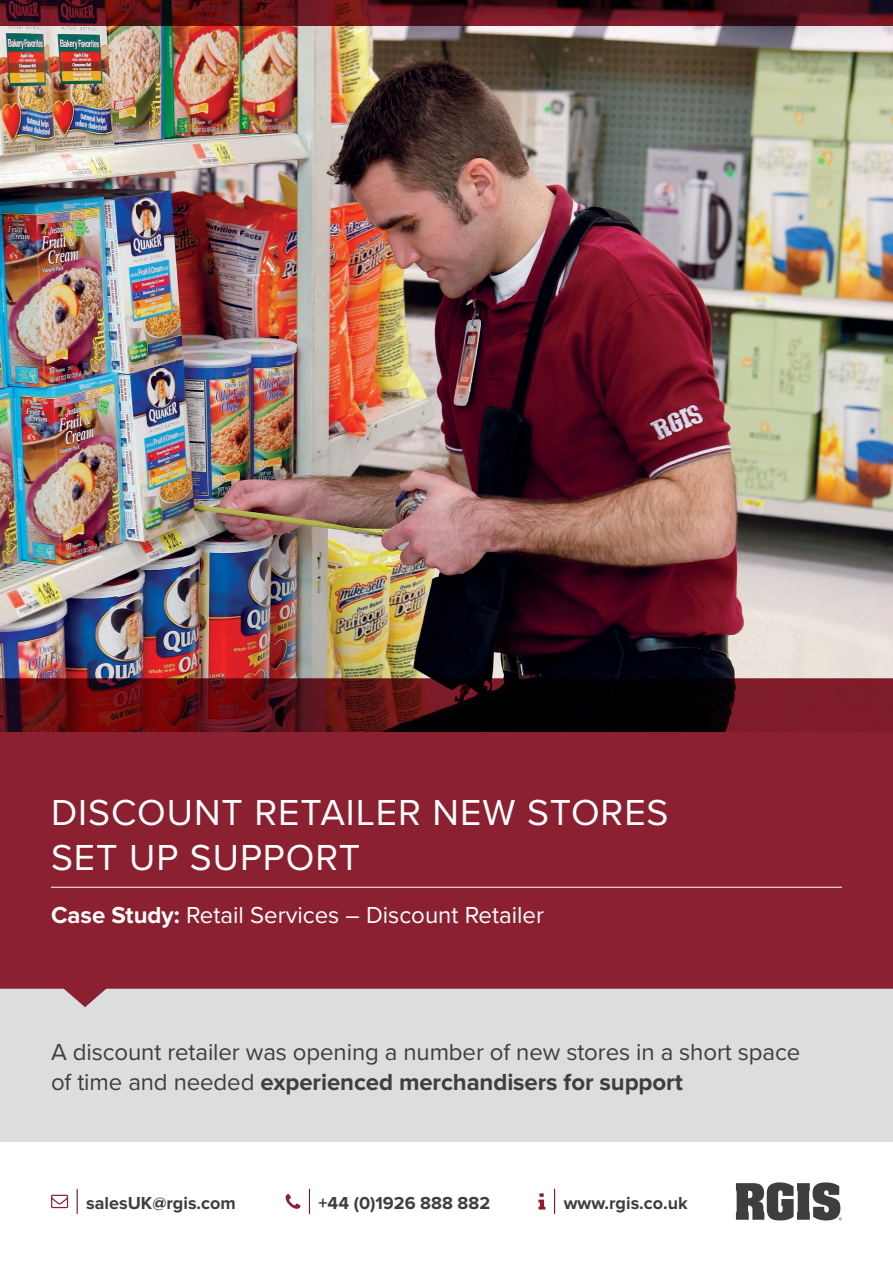
<style>
.page{position:relative;width:893px;height:1263px;background:#fff}
.page>*{position:absolute;margin:0;border:0;box-sizing:border-box;transform-origin:0 0}
.t1{font:37.5px/45px "Proxima Nova";letter-spacing:.025em;color:#fff}
.t2{font:24px/30px "Proxima Nova";letter-spacing:-.005em;color:#3e3e3f}
.t3{font:24px "Proxima Nova";color:#fff}
.t4{font:700 18px "Proxima Nova";color:#3e3e3f}
.s1{font-weight:700}
</style>
<div class="page">
<svg style="left:554px;top:1189px;width:1px;height:24px"></svg>
<svg style="left:538px;top:1193px;width:7px;height:16px"></svg>
<svg style="left:77px;top:1189px;width:1px;height:24px"></svg>
<svg style="left:51px;top:1195px;width:17px;height:13px"></svg>
<svg style="left:309px;top:1189px;width:1px;height:24px"></svg>
<svg style="left:286px;top:1194px;width:14px;height:15px"></svg>
<svg style="left:736px;top:1182px;width:106px;height:38px"></svg>
<div style="left:0;top:989px;width:893px;height:153px;background:#dcdddf"></div>
<svg style="left:0;top:731px;width:893px;height:276px;background:#902c3c"></svg>
<hr style="left:51px;top:887px;width:791px;height:1px;background:#fff">
<img style="left:0;top:26px;width:893px;height:705px">
<svg style="left:0;top:0;width:893px;height:26px;background:#55111a"></svg>
<h1 class="t1" style="left:51px;top:788px;width:619px">DISCOUNT RETAILER NEW STORES<br>SET UP SUPPORT</h1>
<p class="t3" style="left:51px;top:897px;width:494px"><span class="s1">Case Study:</span> Retail Services – Discount Retailer</p>
<p class="t2" style="left:51px;top:1036px;width:751px">A discount retailer was opening a number of new stores in a short space of time and needed <span class="s1">experienced merchandisers for support</span></p>
<p class="t4" style="left:86px;top:1192px;width:151px">salesUK@rgis.com</p>
<p class="t4" style="left:319px;top:1192px;width:173px">+44 (0)1926 888 882</p>
<p class="t4" style="left:564px;top:1192px;width:126px">www.rgis.co.uk</p>
</div>
